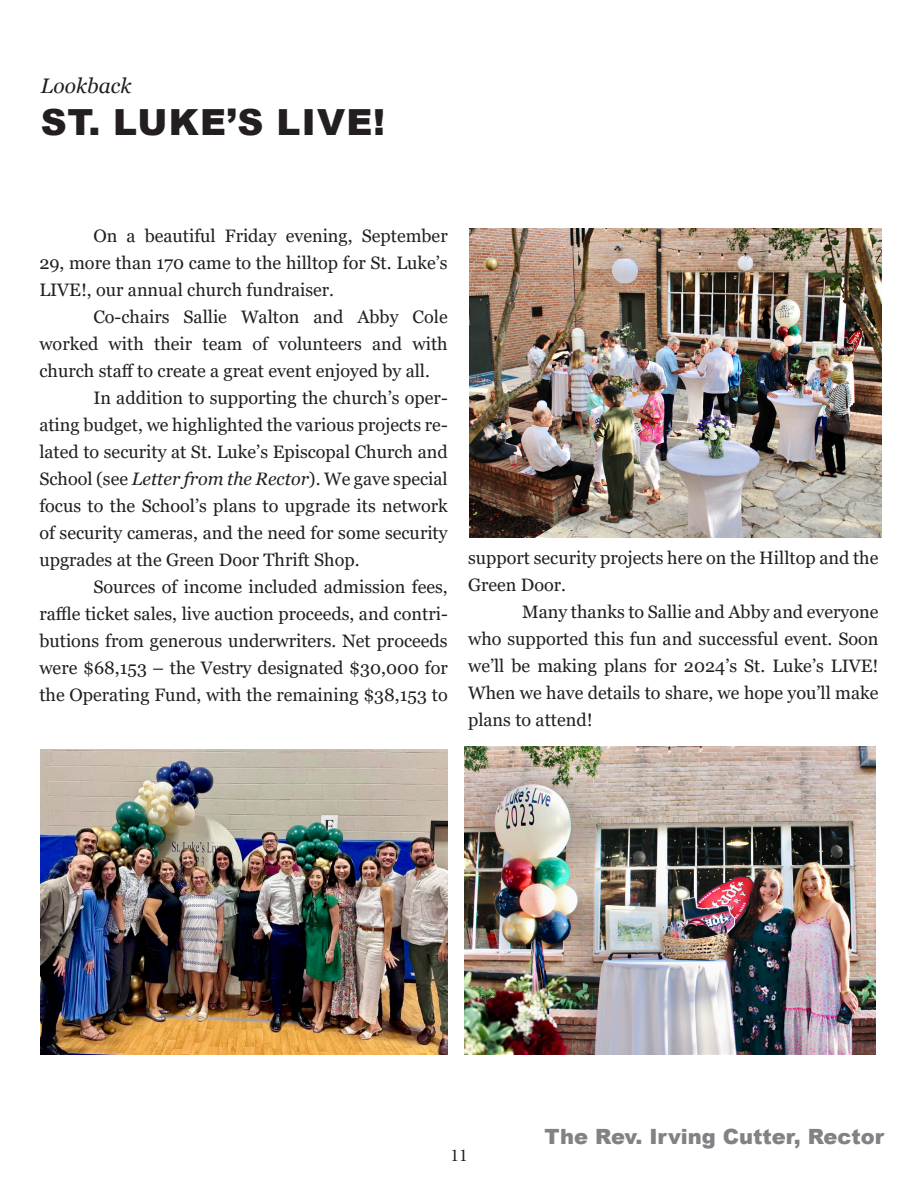
<style>
.page{position:relative;width:918px;height:1188px;background:#fff}
.page>*{position:absolute;margin:0;border:0;box-sizing:border-box;transform-origin:0 0}
.Body_Gerogia_12_lead_18{font:900 36px "Arial";letter-spacing:.035em;color:#231f20}
.By_Line_Arial_Black_16_grey{font:900 21px "Arial";color:#808285}
.Body_Gerogia_12_lead_18-2{font:italic 21px "Georgia";color:#231f20}
.Body_Gerogia_12_lead_18-3{font:18px/27px "Georgia";color:#231f20;text-align:justify}
.t1{font:18px "Minion Pro";color:#231f20}
.s1{font-style:italic}
</style>
<div class="page">
<img style="left:465px;top:746px;width:411px;height:309px">
<img style="left:41px;top:749px;width:407px;height:306px">
<img style="left:469px;top:229px;width:413px;height:308px">
<p class="Body_Gerogia_12_lead_18-2" style="left:41px;top:73px;width:92px">Lookback</p>
<p class="Body_Gerogia_12_lead_18" style="left:41px;top:96px;width:346px">ST. LUKE’S LIVE!</p>
<p class="Body_Gerogia_12_lead_18-3" style="left:39px;top:223px;width:410px;text-indent:54px">On a beautiful Friday evening, September 29, more than 170 came to the hilltop for St. Luke’s LIVE!, our annual church fundraiser.</p>
<p class="Body_Gerogia_12_lead_18-3" style="left:39px;top:304px;width:410px;text-indent:54px">Co-chairs Sallie Walton and Abby Cole worked with their team of volunteers and with church staff to create a great event enjoyed by all.</p>
<p class="Body_Gerogia_12_lead_18-3" style="left:39px;top:385px;width:410px;text-indent:54px">In addition to supporting the church’s oper&shy;ating budget, we highlighted the various projects re&shy;lated to security at St. Luke’s Episcopal Church and School (see <span class="s1">Letter from the Rector</span>). We gave special focus to the School’s plans to upgrade its network of security cameras, and the need for some security upgrades at the Green Door Thrift Shop.</p>
<p class="Body_Gerogia_12_lead_18-3" style="left:39px;top:574px;width:410px;text-indent:54px">Sources of income included admission fees, raffle ticket sales, live auction proceeds, and contri&shy;butions from generous underwriters. Net proceeds were $68,153 – the Vestry designated $30,000 for the Operating Fund, with the remaining $38,153 to</p>
<p class="Body_Gerogia_12_lead_18-3" style="left:468px;top:544px;width:412px">support security projects here on the Hilltop and the<br>Green Door.</p>
<p class="Body_Gerogia_12_lead_18-3" style="left:468px;top:598px;width:412px;text-indent:54px">Many thanks to Sallie and Abby and everyone who supported this fun and successful event. Soon we’ll be making plans for 2024’s St. Luke’s LIVE!<br>When we have details to share, we hope you’ll make plans to attend!</p>
<p class="t1" style="left:450px;top:1143px;width:19px">11</p>
<p class="By_Line_Arial_Black_16_grey" style="left:544px;top:1121px;width:341px">The Rev. Irving Cutter, Rector</p>
</div>
